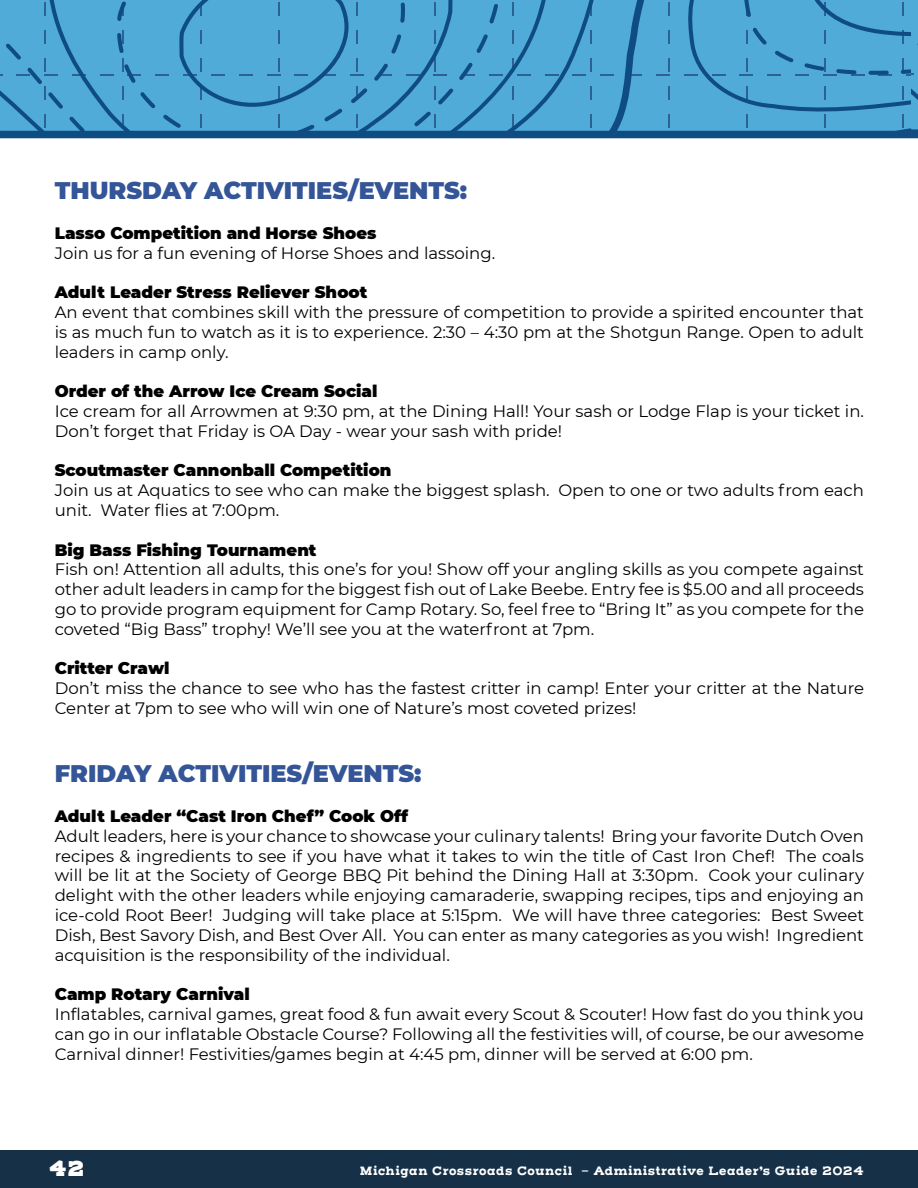
<style>
.page{position:relative;width:918px;height:1188px;background:#fff}
.page>*{position:absolute;margin:0;border:0;box-sizing:border-box;transform-origin:0 0}
.t1{font:900 24px "Montserrat";color:#345598}
.t2{font:900 21px "Henderson Slab Basic";color:#fff}
.t3{font:16.5px/19.8px "Montserrat";color:#000;text-align:justify}
.t4{font:900 16.5px "Montserrat";color:#000}
.t5{font:700 12px "Henderson Slab Basic";color:#fff}
</style>
<div class="page">
<div style="left:0;top:131px;width:918px;height:7px;background:#0f4c82"></div>
<svg style="left:0;top:0;width:918px;height:131px;background:#4aa3d0"></svg>
<div style="left:0;top:1151px;width:918px;height:37px;background:#163047"></div>
<h1 class="t1" style="left:55px;top:173px;width:414px">THURSDAY ACTIVITIES/EVENTS:</h1>
<p class="t4" style="left:55px;top:220px;width:323px">Lasso Competition and Horse Shoes</p>
<p class="t3" style="left:55px;top:242px;width:442px">Join us for a fun evening of Horse Shoes and lassoing.</p>
<p class="t4" style="left:55px;top:280px;width:314px">Adult Leader Stress Reliever Shoot</p>
<p class="t3" style="left:55px;top:302px;width:811px">An event that combines skill with the pressure of competition to provide a spirited encounter that is as much fun to watch as it is to experience. 2:30 – 4:30 pm at the Shotgun Range. Open to adult leaders in camp only.</p>
<p class="t4" style="left:55px;top:379px;width:324px">Order of the Arrow Ice Cream Social</p>
<p class="t3" style="left:55px;top:401px;width:811px">Ice cream for all Arrowmen at 9:30 pm, at the Dining Hall! Your sash or Lodge Flap is your ticket in.<br>Don’t forget that Friday is OA Day - wear your sash with pride!</p>
<p class="t4" style="left:55px;top:458px;width:338px">Scoutmaster Cannonball Competition</p>
<p class="t3" style="left:55px;top:480px;width:811px">Join us at Aquatics to see who can make the biggest splash. Open to one or two adults from each unit. Water flies at 7:00pm.</p>
<p class="t4" style="left:55px;top:537px;width:263px">Big Bass Fishing Tournament</p>
<p class="t3" style="left:55px;top:559px;width:811px">Fish on! Attention all adults, this one’s for you! Show off your angling skills as you compete against other adult leaders in camp for the biggest fish out of Lake Beebe. Entry fee is $5.00 and all proceeds go to provide program equipment for Camp Rotary. So, feel free to “Bring It” as you compete for the coveted “Big Bass” trophy! We’ll see you at the waterfront at 7pm.</p>
<p class="t4" style="left:55px;top:656px;width:116px">Critter Crawl</p>
<p class="t3" style="left:55px;top:678px;width:811px">Don’t miss the chance to see who has the fastest critter in camp! Enter your critter at the Nature<br>Center at 7pm to see who will win one of Nature’s most coveted prizes!</p>
<h1 class="t1" style="left:55px;top:756px;width:368px">FRIDAY ACTIVITIES/EVENTS:</h1>
<p class="t4" style="left:55px;top:804px;width:355px">Adult Leader “Cast Iron Chef” Cook Off</p>
<p class="t3" style="left:55px;top:825px;width:811px">Adult leaders, here is your chance to showcase your culinary talents! Bring your favorite Dutch Oven recipes &amp; ingredients to see if you have what it takes to win the title of Cast Iron Chef! The coals will be lit at the Society of George BBQ Pit behind the Dining Hall at 3:30pm. Cook your culinary delight with the other leaders while enjoying camaraderie, swapping recipes, tips and enjoying an ice-cold Root Beer! Judging will take place at 5:15pm. We will have three categories: Best Sweet Dish, Best Savory Dish, and Best Over All. You can enter as many categories as you wish! Ingredient acquisition is the responsibility of the individual.</p>
<p class="t4" style="left:55px;top:982px;width:196px">Camp Rotary Carnival</p>
<p class="t3" style="left:55px;top:1004px;width:811px">Inflatables, carnival games, great food &amp; fun await every Scout &amp; Scouter! How fast do you think you can go in our inflatable Obstacle Course? Following all the festivities will, of course, be our awesome Carnival dinner! Festivities/games begin at 4:45 pm, dinner will be served at 6:00 pm.</p>
<p class="t2" style="left:49px;top:1154px;width:37px">42</p>
<p class="t5" style="left:359px;top:1163px;width:506px">Michigan Crossroads Council - Administrative Leader’s Guide 2024</p>
</div>
